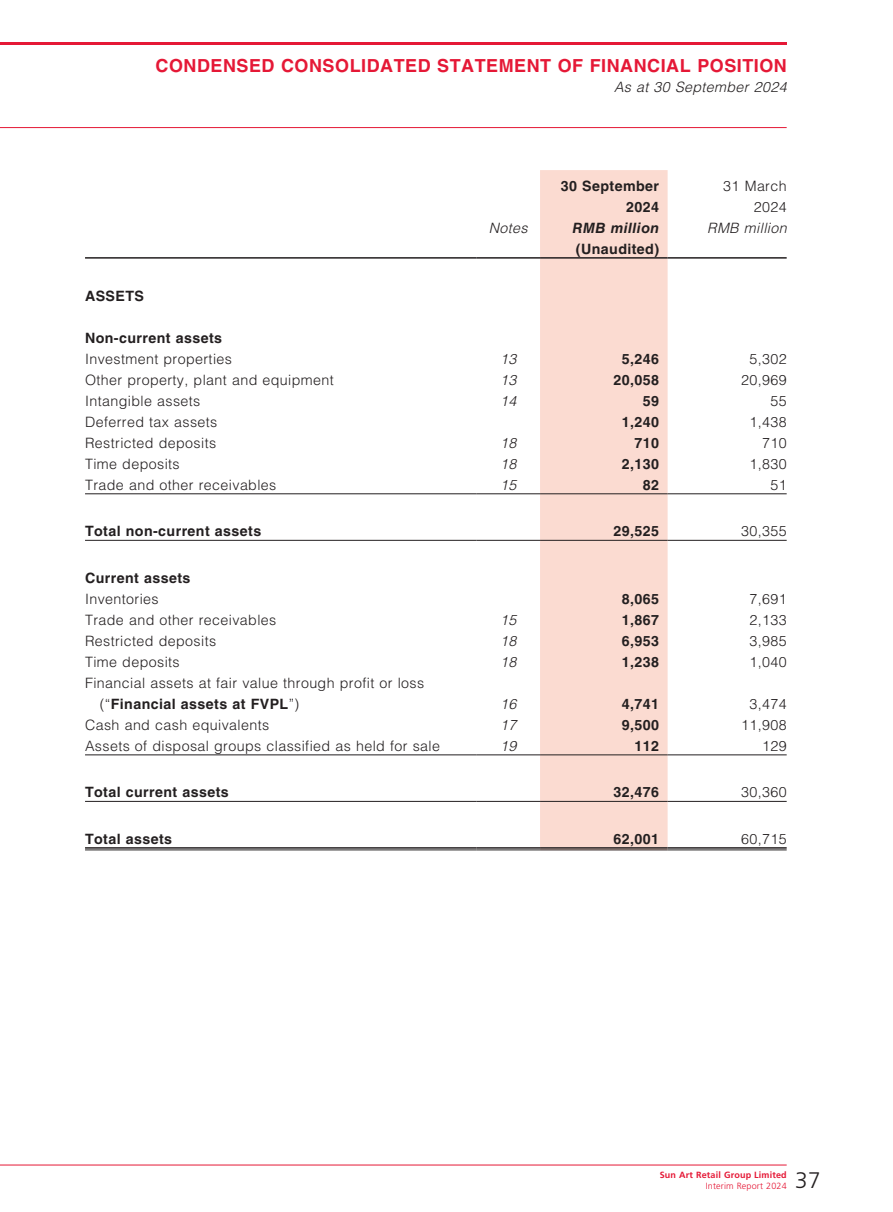
<style>
.page{position:relative;width:893px;height:1212px;background:#fff}
.page>*{position:absolute;margin:0;border:0;box-sizing:border-box;transform-origin:0 0}
.t1{font:300 22.5px "Frutiger LT Std";color:#231f20}
.t2{font:700 18px "Helvetica LT Std";letter-spacing:.03em;color:#e51836}
.t3{font:300 14.25px/21px "Helvetica LT Std";letter-spacing:.03em;color:#231f20}
.t4{font:700 14.25px "Helvetica LT Std";letter-spacing:.03em;color:#231f20}
.t5{font:italic 300 14.25px "Helvetica LT Std";letter-spacing:.03em;color:#231f20}
.t6{font:italic 700 14.25px "Helvetica LT Std";letter-spacing:.03em;color:#231f20}
.t7{font:700 9px "Frutiger LT Std";letter-spacing:.02em;color:#e51836}
.t8{font:300 9px "Frutiger LT Std";letter-spacing:.02em;color:#e51836}
.s1{font-weight:700}
</style>
<div class="page">
<hr style="left:0;top:43px;width:787px;height:2px;background:#e51836">
<hr style="left:0;top:127px;width:787px;height:1px;background:#e51836">
<hr style="left:0;top:1164px;width:787px;height:1px;background:#e51836">
<div style="left:540px;top:170px;width:128px;height:680px;background:#fbdbd1"></div>
<hr style="left:85px;top:257px;width:391px;height:2px;background:#231f20">
<hr style="left:476px;top:257px;width:64px;height:2px;background:#231f20">
<hr style="left:540px;top:257px;width:128px;height:2px;background:#231f20">
<hr style="left:668px;top:257px;width:119px;height:2px;background:#231f20">
<hr style="left:85px;top:493px;width:391px;height:1px;background:#231f20">
<hr style="left:476px;top:493px;width:64px;height:1px;background:#231f20">
<hr style="left:540px;top:493px;width:128px;height:1px;background:#231f20">
<hr style="left:668px;top:493px;width:119px;height:1px;background:#231f20">
<hr style="left:85px;top:540px;width:391px;height:1px;background:#231f20">
<hr style="left:476px;top:540px;width:64px;height:1px;background:#231f20">
<hr style="left:540px;top:540px;width:128px;height:1px;background:#231f20">
<hr style="left:668px;top:540px;width:119px;height:1px;background:#231f20">
<hr style="left:85px;top:754px;width:391px;height:1px;background:#231f20">
<hr style="left:476px;top:754px;width:64px;height:1px;background:#231f20">
<hr style="left:540px;top:754px;width:128px;height:1px;background:#231f20">
<hr style="left:668px;top:754px;width:119px;height:1px;background:#231f20">
<hr style="left:85px;top:801px;width:391px;height:1px;background:#231f20">
<hr style="left:476px;top:801px;width:64px;height:1px;background:#231f20">
<hr style="left:540px;top:801px;width:128px;height:1px;background:#231f20">
<hr style="left:668px;top:801px;width:119px;height:1px;background:#231f20">
<hr style="left:85px;top:847px;width:391px;height:2px;background:#231f20">
<hr style="left:85px;top:850px;width:391px;height:1px;background:#231f20">
<hr style="left:476px;top:847px;width:64px;height:2px;background:#231f20">
<hr style="left:476px;top:850px;width:64px;height:1px;background:#231f20">
<hr style="left:540px;top:847px;width:128px;height:2px;background:#231f20">
<hr style="left:540px;top:850px;width:128px;height:1px;background:#231f20">
<hr style="left:668px;top:847px;width:119px;height:2px;background:#231f20">
<hr style="left:668px;top:850px;width:119px;height:1px;background:#231f20">
<p class="t2" style="left:156px;top:55px;width:633px">CONDENSED CONSOLIDATED STATEMENT OF FINANCIAL POSITION</p>
<p class="t5" style="left:614px;top:78px;width:174px">As at 30 September 2024</p>
<p class="t4" style="left:561px;top:177px;width:100px">30 September</p>
<p class="t3" style="left:723px;top:175px;width:65px">31 March</p>
<p class="t4" style="left:626px;top:198px;width:34px">2024</p>
<p class="t3" style="left:754px;top:196px;width:34px">2024</p>
<p class="t5" style="left:489px;top:219px;width:40px">Notes</p>
<p class="t6" style="left:572px;top:219px;width:88px">RMB million</p>
<p class="t5" style="left:707px;top:219px;width:81px">RMB million</p>
<p class="t4" style="left:576px;top:240px;width:85px">(Unaudited)</p>
<p class="t4" style="left:85px;top:287px;width:61px">ASSETS</p>
<p class="t4" style="left:85px;top:329px;width:139px">Non-current assets</p>
<p class="t3" style="left:85px;top:348px;width:148px">Investment properties</p>
<p class="t5" style="left:500px;top:350px;width:18px">13</p>
<p class="t4" style="left:622px;top:350px;width:39px">5,246</p>
<p class="t3" style="left:749px;top:348px;width:39px">5,302</p>
<p class="t3" style="left:85px;top:369px;width:250px">Other property, plant and equipment</p>
<p class="t5" style="left:500px;top:371px;width:18px">13</p>
<p class="t4" style="left:614px;top:371px;width:47px">20,058</p>
<p class="t3" style="left:741px;top:369px;width:47px">20,969</p>
<p class="t3" style="left:85px;top:390px;width:117px">Intangible assets</p>
<p class="t5" style="left:500px;top:392px;width:18px">14</p>
<p class="t4" style="left:643px;top:392px;width:18px">59</p>
<p class="t3" style="left:770px;top:390px;width:18px">55</p>
<p class="t3" style="left:85px;top:411px;width:134px">Deferred tax assets</p>
<p class="t4" style="left:622px;top:413px;width:39px">1,240</p>
<p class="t3" style="left:749px;top:411px;width:39px">1,438</p>
<p class="t3" style="left:85px;top:432px;width:133px">Restricted deposits</p>
<p class="t5" style="left:500px;top:434px;width:18px">18</p>
<p class="t4" style="left:635px;top:434px;width:26px">710</p>
<p class="t3" style="left:762px;top:432px;width:26px">710</p>
<p class="t3" style="left:85px;top:453px;width:96px">Time deposits</p>
<p class="t5" style="left:500px;top:455px;width:18px">18</p>
<p class="t4" style="left:622px;top:455px;width:39px">2,130</p>
<p class="t3" style="left:749px;top:453px;width:39px">1,830</p>
<p class="t3" style="left:85px;top:474px;width:193px">Trade and other receivables</p>
<p class="t5" style="left:500px;top:476px;width:18px">15</p>
<p class="t4" style="left:643px;top:476px;width:18px">82</p>
<p class="t3" style="left:770px;top:474px;width:18px">51</p>
<p class="t4" style="left:85px;top:522px;width:178px">Total non-current assets</p>
<p class="t4" style="left:614px;top:522px;width:47px">29,525</p>
<p class="t3" style="left:741px;top:520px;width:47px">30,355</p>
<p class="t4" style="left:85px;top:569px;width:107px">Current assets</p>
<p class="t3" style="left:85px;top:588px;width:75px">Inventories</p>
<p class="t4" style="left:622px;top:590px;width:39px">8,065</p>
<p class="t3" style="left:749px;top:588px;width:39px">7,691</p>
<p class="t3" style="left:85px;top:609px;width:193px">Trade and other receivables</p>
<p class="t5" style="left:500px;top:611px;width:18px">15</p>
<p class="t4" style="left:622px;top:611px;width:39px">1,867</p>
<p class="t3" style="left:749px;top:609px;width:39px">2,133</p>
<p class="t3" style="left:85px;top:630px;width:133px">Restricted deposits</p>
<p class="t5" style="left:500px;top:632px;width:18px">18</p>
<p class="t4" style="left:622px;top:632px;width:39px">6,953</p>
<p class="t3" style="left:749px;top:630px;width:39px">3,985</p>
<p class="t3" style="left:85px;top:651px;width:96px">Time deposits</p>
<p class="t5" style="left:500px;top:653px;width:18px">18</p>
<p class="t4" style="left:622px;top:653px;width:39px">1,238</p>
<p class="t3" style="left:749px;top:651px;width:39px">1,040</p>
<p class="t3" style="left:100px;top:672px;width:326px;text-indent:-15px">Financial assets at fair value through profit or loss (“<span class="s1">Financial assets at FVPL</span>”)</p>
<p class="t5" style="left:500px;top:695px;width:18px">16</p>
<p class="t4" style="left:622px;top:695px;width:39px">4,741</p>
<p class="t3" style="left:749px;top:693px;width:39px">3,474</p>
<p class="t3" style="left:85px;top:714px;width:186px">Cash and cash equivalents</p>
<p class="t5" style="left:500px;top:716px;width:18px">17</p>
<p class="t4" style="left:622px;top:716px;width:39px">9,500</p>
<p class="t3" style="left:741px;top:714px;width:47px">11,908</p>
<p class="t3" style="left:85px;top:735px;width:356px">Assets of disposal groups classified as held for sale</p>
<p class="t5" style="left:500px;top:737px;width:18px">19</p>
<p class="t4" style="left:635px;top:737px;width:26px">112</p>
<p class="t3" style="left:762px;top:735px;width:26px">129</p>
<p class="t4" style="left:85px;top:783px;width:145px">Total current assets</p>
<p class="t4" style="left:614px;top:783px;width:47px">32,476</p>
<p class="t3" style="left:741px;top:781px;width:47px">30,360</p>
<p class="t4" style="left:85px;top:830px;width:89px">Total assets</p>
<p class="t4" style="left:614px;top:830px;width:47px">62,001</p>
<p class="t3" style="left:741px;top:828px;width:47px">60,715</p>
<p class="t7" style="left:660px;top:1169px;width:128px">Sun Art Retail Group Limited</p>
<p class="t8" style="left:706px;top:1180px;width:82px">Interim Report 2024</p>
<h1 class="t1" style="left:795px;top:1167px;width:27px">37</h1>
</div>
